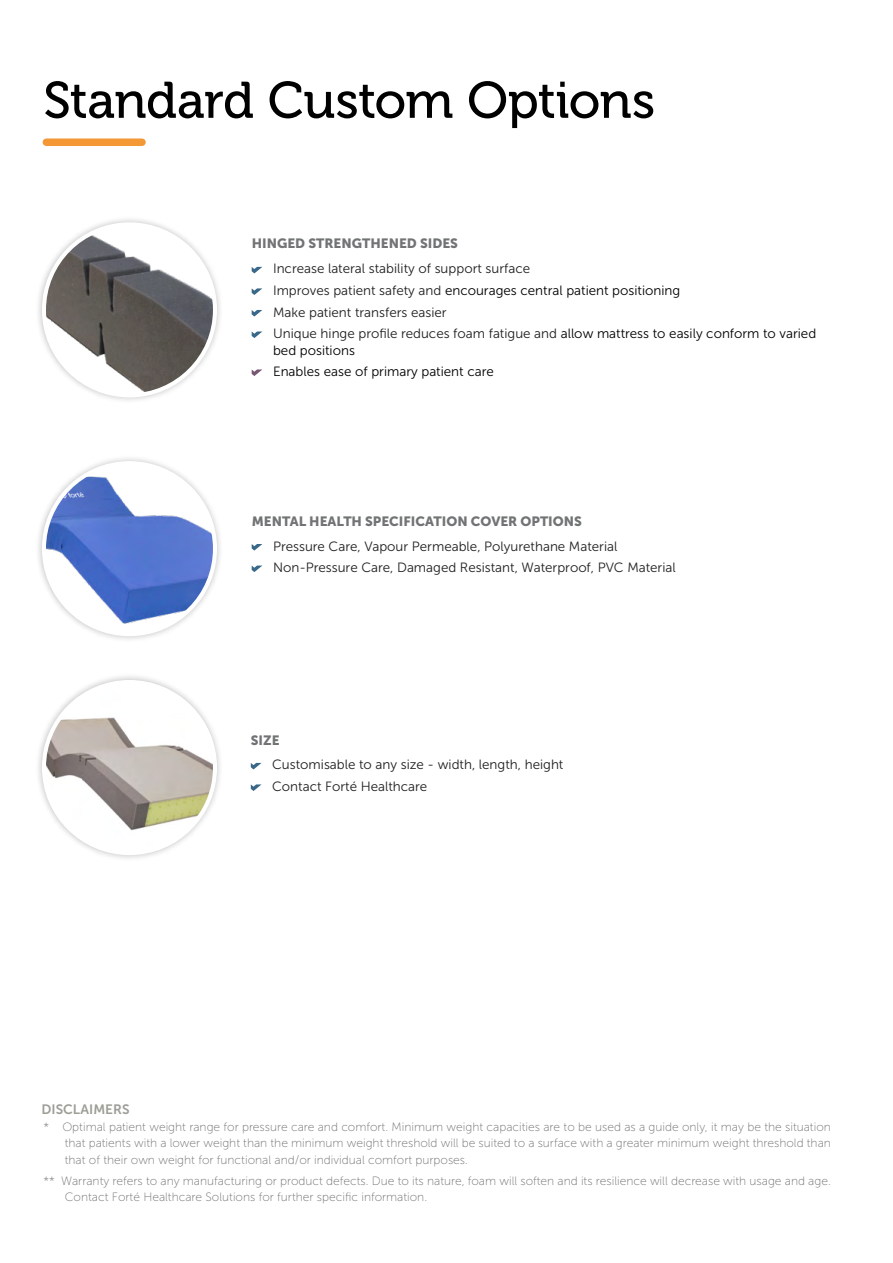
<style>
.page{position:relative;width:893px;height:1263px;background:#fff}
.page>*{position:absolute;margin:0;border:0;box-sizing:border-box;transform-origin:0 0}
.t1{font:51.3px "Museo 500";letter-spacing:-.01em;color:#000}
.t2{font:13.5px "Museo Sans 700";color:#9e9e97}
.t3{font:13.35px/21.6px "Museo Sans 300";color:#211f20}
.t4{font:13.35px "Museo Sans 900";color:#717374}
.t5{font:13.35px/21.6px "Museo Sans 300";color:#000}
.t6{font:12px/16.4px "Museo Sans 100";color:#747273;text-align:justify}
.s1{color:#000}
</style>
<div class="page">
<div style="left:46px;top:138px;width:96px;height:8px;background:#f49835"></div>
<div style="left:35px;top:215px;width:189px;height:189px;background:#000;opacity:.25"></div>
<img style="left:44px;top:224px;width:171px;height:171px;border-radius:86px">
<div style="left:42px;top:222px;width:175px;height:175px;border:4px solid #fff;border-radius:50%"></div>
<svg style="left:252px;top:267px;width:10px;height:6px"></svg>
<svg style="left:252px;top:288px;width:10px;height:7px"></svg>
<svg style="left:252px;top:310px;width:10px;height:7px"></svg>
<svg style="left:252px;top:331px;width:10px;height:7px"></svg>
<svg style="left:252px;top:369px;width:10px;height:7px"></svg>
<svg style="left:252px;top:544px;width:10px;height:7px"></svg>
<svg style="left:252px;top:565px;width:10px;height:7px"></svg>
<div style="left:35px;top:454px;width:189px;height:189px;background:#000;opacity:.25"></div>
<img style="left:44px;top:464px;width:171px;height:170px">
<div style="left:42px;top:461px;width:175px;height:175px;border:4px solid #fff;border-radius:50%"></div>
<svg style="left:251px;top:763px;width:11px;height:6px"></svg>
<svg style="left:251px;top:784px;width:11px;height:7px"></svg>
<div style="left:35px;top:673px;width:189px;height:189px;background:#000;opacity:.25"></div>
<img style="left:44px;top:682px;width:171px;height:171px;border-radius:86px">
<div style="left:42px;top:680px;width:175px;height:175px;border:4px solid #fff;border-radius:50%"></div>
<h1 class="t1" style="left:43px;top:72px;width:613px">Standard Custom Options</h1>
<p class="t4" style="left:252px;top:236px;width:208px">HINGED STRENGTHENED SIDES</p>
<p class="t3" style="left:273px;top:258px;width:545px">Increase lateral stability of support surface<br>Improves patient safety and <span class="s1">encourages central patient positioning<br></span>Make patient transfers easier<br>Unique hinge profile reduces foam fatigue and <span class="s1">allow mattress to easily conform to varied</span></p>
<p class="t5" style="left:273px;top:339px;width:222px">bed positions<br>Enables ease of primary patient care</p>
<p class="t4" style="left:252px;top:513px;width:332px">MENTAL HEALTH SPECIFICATION COVER OPTIONS</p>
<p class="t3" style="left:273px;top:535px;width:404px">Pressure Care, Vapour Permeable, Polyurethane Material<br>Non-Pressure Care, Damaged Resistant, Waterproof, PVC Material</p>
<p class="t4" style="left:251px;top:732px;width:30px">SIZE</p>
<p class="t3" style="left:272px;top:754px;width:293px">Customisable to any size - width, length, height<br>Contact Forté Healthcare</p>
<p class="t2" style="left:42px;top:1102px;width:90px">DISCLAIMERS</p>
<p class="t6" style="left:65px;top:1118px;width:768px;text-indent:-21px">* Optimal patient weight range for pressure care and comfort. Minimum weight capacities are to be used as a guide only, it may be the situation that patients with a lower weight than the minimum weight threshold will be suited to a surface with a greater minimum weight threshold than that of their own weight for functional and/or individual comfort purposes.</p>
<p class="t6" style="left:65px;top:1173px;width:768px;text-indent:-21px">** Warranty refers to any manufacturing or product defects. Due to its nature, foam will soften and its resilience will decrease with usage and age.<br>Contact Forté Healthcare Solutions for further specific information.</p>
</div>
